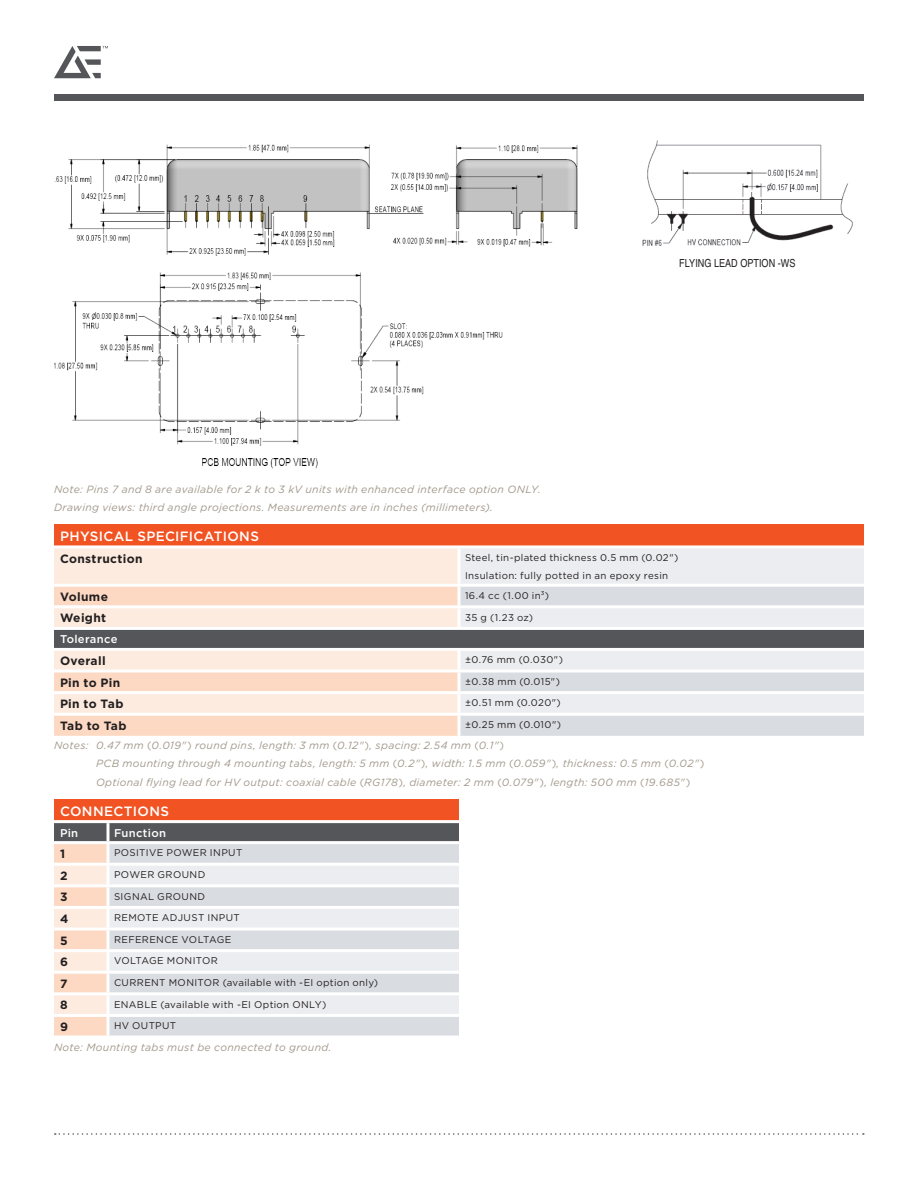
<style>
.page{position:relative;width:918px;height:1188px;background:#fff}
.page>*{position:absolute;margin:0;border:0;box-sizing:border-box;transform-origin:0 0}
.t1{font:500 13.5px "Gotham";letter-spacing:.025em;color:#fff}
.t2{font:700 12px "Gotham";letter-spacing:.03em;color:#231f20}
.t3{font:500 11.25px "Gotham";letter-spacing:.03em;color:#fff}
.t4{font:condensed 11.1px "Helvetica";color:#231f20}
.t5{font:italic 10.5px/18.8px "Gotham";letter-spacing:.03em;color:#a1988a}
.t6{font:9.75px/18.5px "Gotham";letter-spacing:.035em;color:#231f20}
.s1{font-style:normal}
</style>
<div class="page">
<svg style="left:55px;top:1133px;width:809px;height:2px"></svg>
<img style="left:642px;top:140px;width:211px;height:106px">
<img style="left:54px;top:144px;width:524px;height:325px">
<div style="left:54px;top:524px;width:810px;height:23px;background:#f15322"></div>
<div style="left:54px;top:548px;width:404px;height:36px;background:#fdebdf"></div>
<div style="left:461px;top:549px;width:403px;height:35px;background:#ecedf0"></div>
<svg style="left:54px;top:587px;width:404px;height:149px;background:#fde2d2"></svg>
<svg style="left:460px;top:587px;width:404px;height:149px;background:#e2e4e8"></svg>
<div style="left:54px;top:628px;width:810px;height:21px;background:#55565a"></div>
<hr style="left:54px;top:545px;width:405px;height:3px;background:#fff">
<hr style="left:459px;top:545px;width:405px;height:3px;background:#fff">
<hr style="left:54px;top:605px;width:405px;height:3px;background:#fff">
<hr style="left:459px;top:605px;width:405px;height:3px;background:#fff">
<hr style="left:54px;top:627px;width:405px;height:3px;background:#fff">
<hr style="left:459px;top:627px;width:405px;height:3px;background:#fff">
<hr style="left:54px;top:648px;width:405px;height:3px;background:#fff">
<hr style="left:459px;top:648px;width:405px;height:3px;background:#fff">
<hr style="left:54px;top:670px;width:405px;height:3px;background:#fff">
<hr style="left:459px;top:670px;width:405px;height:3px;background:#fff">
<hr style="left:54px;top:691px;width:405px;height:3px;background:#fff">
<hr style="left:459px;top:691px;width:405px;height:3px;background:#fff">
<hr style="left:54px;top:713px;width:405px;height:3px;background:#fff">
<hr style="left:459px;top:713px;width:405px;height:3px;background:#fff">
<div style="left:54px;top:799px;width:405px;height:23px;background:#f15322"></div>
<svg style="left:54px;top:823px;width:405px;height:213px;background:#c3bdbb"></svg>
<svg style="left:110px;top:866px;width:349px;height:148px;background:#e4e6e9"></svg>
<hr style="left:54px;top:820px;width:54px;height:3px;background:#fff">
<hr style="left:108px;top:820px;width:351px;height:3px;background:#fff">
<svg style="left:106px;top:823px;width:4px;height:18px"></svg>
<hr style="left:54px;top:841px;width:54px;height:3px;background:#fff">
<hr style="left:108px;top:841px;width:351px;height:3px;background:#fff">
<svg style="left:106px;top:844px;width:4px;height:19px"></svg>
<hr style="left:54px;top:863px;width:54px;height:3px;background:#fff">
<hr style="left:108px;top:863px;width:351px;height:3px;background:#fff">
<hr style="left:106px;top:866px;width:4px;height:18px;background:#fff">
<hr style="left:54px;top:884px;width:54px;height:3px;background:#fff">
<hr style="left:108px;top:884px;width:351px;height:3px;background:#fff">
<svg style="left:106px;top:887px;width:4px;height:19px"></svg>
<hr style="left:54px;top:906px;width:54px;height:3px;background:#fff">
<hr style="left:108px;top:906px;width:351px;height:3px;background:#fff">
<hr style="left:106px;top:909px;width:4px;height:19px;background:#fef8f7">
<hr style="left:54px;top:928px;width:54px;height:3px;background:#fff">
<hr style="left:108px;top:928px;width:351px;height:3px;background:#fff">
<svg style="left:106px;top:931px;width:4px;height:18px"></svg>
<hr style="left:54px;top:949px;width:54px;height:3px;background:#fff">
<hr style="left:108px;top:949px;width:351px;height:3px;background:#fff">
<hr style="left:106px;top:952px;width:4px;height:19px;background:#fef8f7">
<hr style="left:54px;top:971px;width:54px;height:3px;background:#fff">
<hr style="left:108px;top:971px;width:351px;height:3px;background:#fff">
<svg style="left:106px;top:974px;width:4px;height:18px"></svg>
<hr style="left:54px;top:992px;width:54px;height:3px;background:#fff">
<hr style="left:108px;top:992px;width:351px;height:3px;background:#fff">
<hr style="left:106px;top:995px;width:4px;height:19px;background:#fef8f7">
<hr style="left:54px;top:1014px;width:54px;height:3px;background:#fff">
<hr style="left:108px;top:1014px;width:351px;height:3px;background:#fff">
<svg style="left:106px;top:1017px;width:4px;height:19px"></svg>
<div style="left:54px;top:94px;width:810px;height:7px;background:#55565a"></div>
<svg style="left:54px;top:46px;width:54px;height:32px"></svg>
<p class="t4" style="left:679px;top:256px;width:118px">FLYING LEAD OPTION -WS</p>
<p class="t5" style="left:54px;top:479px;width:488px">Note: Pins 7 and 8 are available for 2 k to 3 kV units with enhanced interface option ONLY.<br>Drawing views: third angle projections. Measurements are in inches (millimeters).</p>
<p class="t1" style="left:60px;top:527px;width:200px">PHYSICAL SPECIFICATIONS</p>
<p class="t2" style="left:60px;top:550px;width:84px">Construction</p>
<p class="t6" style="left:465px;top:548px;width:215px">Steel, tin-plated thickness 0.5 mm (0.02")<br>Insulation: fully potted in an epoxy resin</p>
<p class="t2" style="left:60px;top:589px;width:50px">Volume</p>
<p class="t6" style="left:465px;top:586px;width:86px">16.4 cc (1.00 in³)</p>
<p class="t2" style="left:60px;top:610px;width:48px">Weight</p>
<p class="t6" style="left:465px;top:608px;width:70px">35 g (1.23 oz)</p>
<p class="t3" style="left:60px;top:632px;width:59px">Tolerance</p>
<p class="t2" style="left:60px;top:653px;width:47px">Overall</p>
<p class="t6" style="left:465px;top:650px;width:99px">±0.76 mm (0.030")</p>
<p class="t2" style="left:60px;top:674px;width:62px">Pin to Pin</p>
<p class="t6" style="left:465px;top:672px;width:96px">±0.38 mm (0.015")</p>
<p class="t2" style="left:60px;top:696px;width:65px">Pin to Tab</p>
<p class="t6" style="left:465px;top:694px;width:97px">±0.51 mm (0.020")</p>
<p class="t2" style="left:60px;top:718px;width:68px">Tab to Tab</p>
<p class="t6" style="left:465px;top:715px;width:98px">±0.25 mm (0.010")</p>
<p class="t5" style="left:96px;top:735px;width:610px;text-indent:-42px">Notes: 0.47 mm <span class="s1">(</span>0.019"<span class="s1">)</span> round pins, length: 3 mm <span class="s1">(</span>0.12"<span class="s1">)</span>, spacing: 2.54 mm <span class="s1">(</span>0.1"<span class="s1">)<br></span>PCB mounting through 4 mounting tabs, length: 5 mm <span class="s1">(</span>0.2"<span class="s1">)</span>, width: 1.5 mm <span class="s1">(</span>0.059"<span class="s1">)</span>, thickness: 0.5 mm <span class="s1">(</span>0.02"<span class="s1">)<br></span>Optional flying lead for HV output: coaxial cable <span class="s1">(</span>RG178<span class="s1">)</span>, diameter: 2 mm <span class="s1">(</span>0.079"<span class="s1">)</span>, length: 500 mm <span class="s1">(</span>19.685"<span class="s1">)</span></p>
<p class="t1" style="left:60px;top:802px;width:111px">CONNECTIONS</p>
<p class="t3" style="left:60px;top:825px;width:20px">Pin</p>
<p class="t3" style="left:114px;top:825px;width:54px">Function</p>
<p class="t2" style="left:60px;top:846px;width:7px">1</p>
<p class="t6" style="left:114px;top:844px;width:130px">POSITIVE POWER INPUT</p>
<p class="t2" style="left:60px;top:868px;width:9px">2</p>
<p class="t6" style="left:114px;top:865px;width:93px">POWER GROUND</p>
<p class="t2" style="left:60px;top:889px;width:9px">3</p>
<p class="t6" style="left:114px;top:887px;width:93px">SIGNAL GROUND</p>
<p class="t2" style="left:60px;top:911px;width:10px">4</p>
<p class="t6" style="left:114px;top:908px;width:127px">REMOTE ADJUST INPUT</p>
<p class="t2" style="left:60px;top:932px;width:9px">5</p>
<p class="t6" style="left:114px;top:930px;width:119px">REFERENCE VOLTAGE</p>
<p class="t2" style="left:60px;top:954px;width:9px">6</p>
<p class="t6" style="left:114px;top:952px;width:105px">VOLTAGE MONITOR</p>
<p class="t2" style="left:60px;top:976px;width:9px">7</p>
<p class="t6" style="left:114px;top:973px;width:266px">CURRENT MONITOR (available with -EI option only)</p>
<p class="t2" style="left:60px;top:997px;width:9px">8</p>
<p class="t6" style="left:114px;top:995px;width:214px">ENABLE (available with -EI Option ONLY)</p>
<p class="t2" style="left:60px;top:1019px;width:9px">9</p>
<p class="t6" style="left:114px;top:1016px;width:64px">HV OUTPUT</p>
<p class="t5" style="left:54px;top:1038px;width:279px">Note: Mounting tabs must be connected to ground.</p>
</div>
